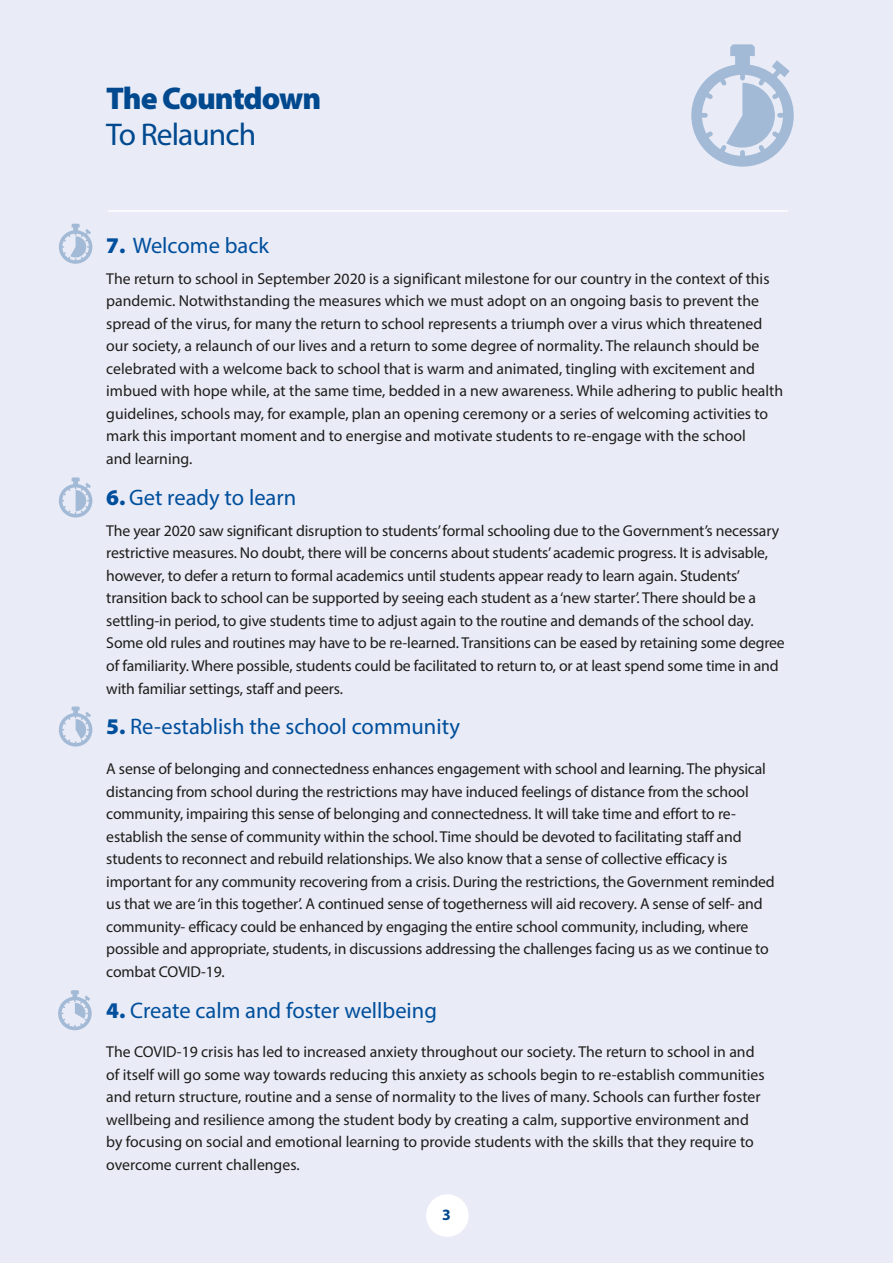
<style>
.page{position:relative;width:893px;height:1263px;background:#e9ebf6}
.page>*{position:absolute;margin:0;border:0;box-sizing:border-box;transform-origin:0 0}
.t1{font:900 31.5px "Myriad Pro";letter-spacing:-.035em;color:#00498f}
.t2{font:31.5px "Myriad Pro";letter-spacing:-.03em;color:#00498f}
.t3{font:22.5px "Myriad Pro";color:#004f9c}
.t4{font:15.75px/22.5px "Myriad Pro";letter-spacing:-.01em;color:#1d1d1b}
.t5{font:700 15.75px "Myriad Pro";color:#00498f}
.s1{font-weight:900}
</style>
<div class="page">
<div style="left:426px;top:1194px;width:43px;height:43px;background:#fff;border-radius:50%"></div>
<hr style="left:108px;top:210px;width:680px;height:2px;background:#fff">
<svg style="left:59px;top:224px;width:33px;height:40px"></svg>
<svg style="left:59px;top:477px;width:33px;height:40px"></svg>
<svg style="left:59px;top:706px;width:33px;height:41px"></svg>
<svg style="left:691px;top:44px;width:103px;height:123px"></svg>
<svg style="left:58px;top:990px;width:34px;height:40px"></svg>
<h1 class="t1" style="left:106px;top:77px;width:217px">The Countdown</h1>
<h1 class="t2" style="left:106px;top:115px;width:151px">To Relaunch</h1>
<h2 class="t3" style="left:106px;top:231px;width:164px"><span class="s1">7.</span> Welcome back</h2>
<p class="t4" style="left:106px;top:267px;width:678px">The return to school in September 2020 is a significant milestone for our country in the context of this pandemic. Notwithstanding the measures which we must adopt on an ongoing basis to prevent the spread of the virus, for many the return to school represents a triumph over a virus which threatened our society, a relaunch of our lives and a return to some degree of normality. The relaunch should be celebrated with a welcome back to school that is warm and animated, tingling with excitement and imbued with hope while, at the same time, bedded in a new awareness. While adhering to public health guidelines, schools may, for example, plan an opening ceremony or a series of welcoming activities to mark this important moment and to energise and motivate students to re-engage with the school<br>and learning.</p>
<h2 class="t3" style="left:106px;top:483px;width:192px"><span class="s1">6.</span> Get ready to learn</h2>
<p class="t4" style="left:106px;top:519px;width:680px">The year 2020 saw significant disruption to students’ formal schooling due to the Government’s necessary restrictive measures. No doubt, there will be concerns about students’ academic progress. It is advisable, however, to defer a return to formal academics until students appear ready to learn again. Students’ transition back to school can be supported by seeing each student as a ‘new starter’. There should be a settling-in period, to give students time to adjust again to the routine and demands of the school day.<br>Some old rules and routines may have to be re-learned. Transitions can be eased by retaining some degree of familiarity. Where possible, students could be facilitated to return to, or at least spend some time in and with familiar settings, staff and peers.</p>
<h2 class="t3" style="left:106px;top:713px;width:355px"><span class="s1">5.</span> Re-establish the school community</h2>
<p class="t4" style="left:106px;top:757px;width:670px">A sense of belonging and connectedness enhances engagement with school and learning. The physical distancing from school during the restrictions may have induced feelings of distance from the school community, impairing this sense of belonging and connectedness. It will take time and effort to re&shy;establish the sense of community within the school. Time should be devoted to facilitating staff and students to reconnect and rebuild relationships. We also know that a sense of collective efficacy is important for any community recovering from a crisis. During the restrictions, the Government reminded us that we are ‘in this together’. A continued sense of togetherness will aid recovery. A sense of self- and community- efficacy could be enhanced by engaging the entire school community, including, where possible and appropriate, students, in discussions addressing the challenges facing us as we continue to combat COVID-19.</p>
<h2 class="t3" style="left:106px;top:996px;width:332px"><span class="s1">4.</span> Create calm and foster wellbeing</h2>
<p class="t4" style="left:106px;top:1040px;width:660px">The COVID-19 crisis has led to increased anxiety throughout our society. The return to school in and of itself will go some way towards reducing this anxiety as schools begin to re-establish communities and return structure, routine and a sense of normality to the lives of many. Schools can further foster wellbeing and resilience among the student body by creating a calm, supportive environment and by focusing on social and emotional learning to provide students with the skills that they require to overcome current challenges.</p>
<p class="t5" style="left:442px;top:1204px;width:10px">3</p>
</div>
